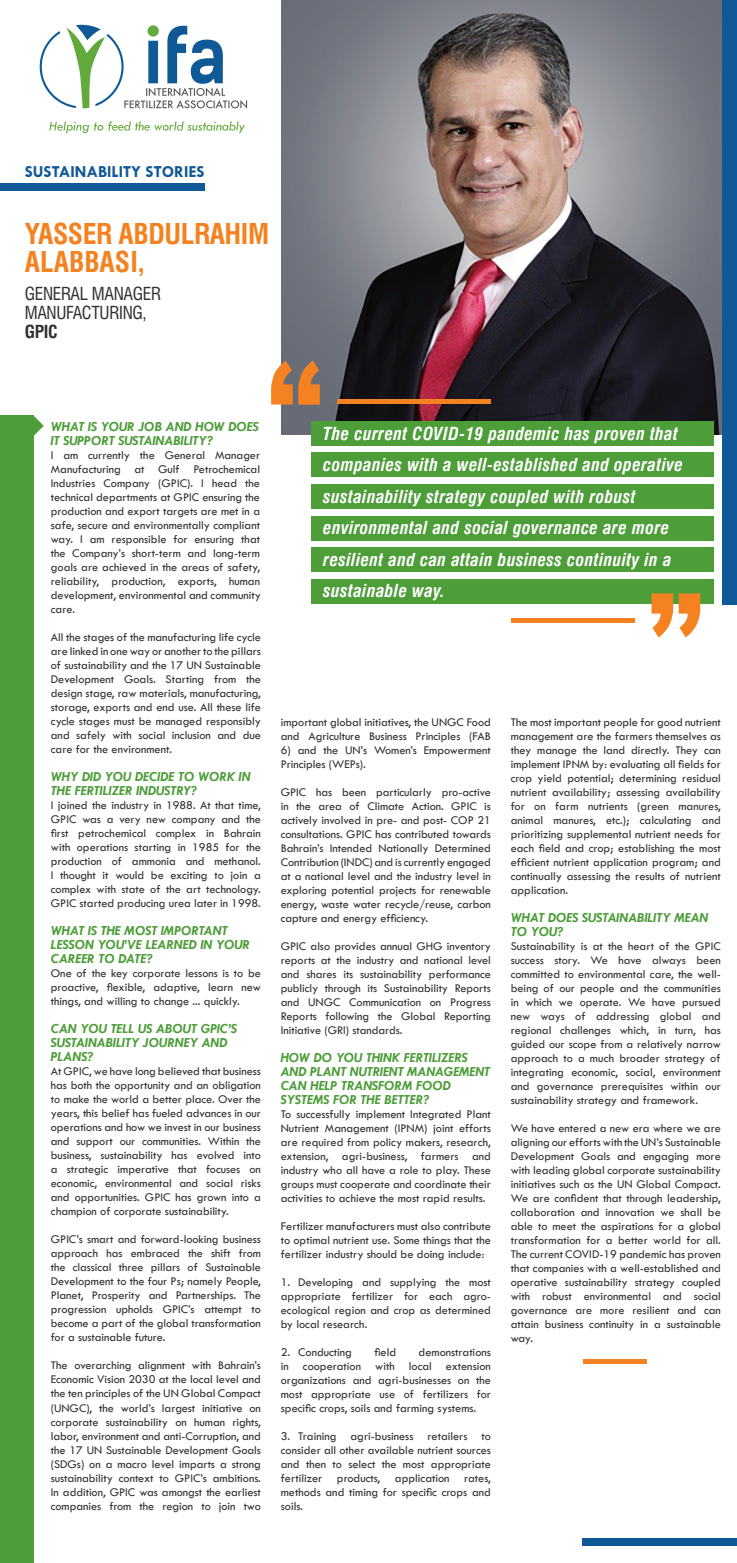
<style>
.page{position:relative;width:737px;height:1563px;background:#fff}
.page>*{position:absolute;margin:0;border:0;box-sizing:border-box;transform-origin:0 0}
.t1{font:800 113.75px "Tw Cen MT Std";color:#f58220}
.t2{font:700 condensed 28px/28px "Swiss 721 BT";letter-spacing:-.015em;color:#f58220}
.t3{font:italic 700 condensed 17.5px/31.5px "Swiss 721 BT";letter-spacing:.02em;color:#fff}
.t4{font:condensed 17.5px "Swiss 721 BT";letter-spacing:-.02em;color:#312f30}
.t5{font:700 condensed 17.5px "Swiss 721 BT";color:#312f30}
.t6{font:700 16.97px "Tw Cen MT Std";color:#105997}
.t7{font:italic 700 14px/14px "Tw Cen";color:#4d9d39}
.t8{font:12.25px/14px "Tw Cen";color:#312f30;text-align:justify}
</style>
<div class="page">
<img style="left:282px;top:0;width:440px;height:434px">
<div style="left:311px;top:484px;width:402px;height:25px;background:#4d9d39"></div>
<div style="left:311px;top:452px;width:402px;height:25px;background:#4d9d39"></div>
<div style="left:311px;top:421px;width:402px;height:25px;background:#4d9d39"></div>
<div style="left:311px;top:516px;width:402px;height:25px;background:#4d9d39"></div>
<div style="left:311px;top:547px;width:402px;height:25px;background:#4d9d39"></div>
<div style="left:311px;top:579px;width:402px;height:25px;background:#4d9d39"></div>
<div style="left:0;top:416px;width:34px;height:1147px;background:#4d9d39"></div>
<div style="left:0;top:183px;width:204px;height:8px;background:#105997"></div>
<svg style="left:34px;top:416px;width:10px;height:20px"></svg>
<div style="left:722px;top:0;width:15px;height:604px;background:#105997"></div>
<div style="left:511px;top:618px;width:123px;height:5px;background:#f58220"></div>
<div style="left:337px;top:399px;width:154px;height:5px;background:#f58220"></div>
<div style="left:582px;top:1359px;width:64px;height:5px;background:#f58220"></div>
<div style="left:582px;top:1538px;width:155px;height:7px;background:#105997"></div>
<svg style="left:40px;top:25px;width:207px;height:84px"></svg>
<svg style="left:49px;top:121px;width:196px;height:12px"></svg>
<p class="t6" style="left:25px;top:163px;width:181px">SUSTAINABILITY STORIES</p>
<p class="t2" style="left:25px;top:220px;width:246px">YASSER ABDULRAHIM<br>ALABBASI,</p>
<p class="t4" style="left:25px;top:283px;width:138px">GENERAL MANAGER</p>
<p class="t4" style="left:25px;top:302px;width:124px">MANUFACTURING,</p>
<p class="t5" style="left:25px;top:321px;width:35px">GPIC</p>
<p class="t7" style="left:51px;top:419px;width:209px">WHAT IS YOUR JOB AND HOW DOES<br>IT SUPPORT SUSTAINABILITY?</p>
<p class="t8" style="left:51px;top:448px;width:211px">I am currently the General Manager</p>
<p class="t8" style="left:51px;top:462px;width:212px">Manufacturing at Gulf Petrochemical Industries Company (GPIC). I head the technical departments at GPIC ensuring the production and export targets are met in a safe, secure and environmentally compliant way. I am responsible for ensuring that the Company’s short-term and long-term goals are achieved in the areas of safety, reliability, production, exports, human development, environmental and community care.</p>
<p class="t8" style="left:51px;top:630px;width:212px">All the stages of the manufacturing life cycle are linked in one way or another to the pillars of sustainability and the 17 UN Sustainable Development Goals. Starting from the design stage, raw materials, manufacturing, storage, exports and end use. All these life cycle stages must be managed responsibly and safely with social inclusion and due care for the environment.</p>
<p class="t7" style="left:51px;top:769px;width:201px">WHY DID YOU DECIDE TO WORK IN<br>THE FERTILIZER INDUSTRY?</p>
<p class="t8" style="left:51px;top:798px;width:212px">I joined the industry in 1988. At that time, GPIC was a very new company and the first petrochemical complex in Bahrain with operations starting in 1985 for the production of ammonia and methanol.<br>I thought it would be exciting to join a complex with state of the art technology.<br>GPIC started producing urea later in 1998.</p>
<p class="t7" style="left:51px;top:923px;width:201px">WHAT IS THE MOST IMPORTANT<br>LESSON YOU’VE LEARNED IN YOUR<br>CAREER TO DATE?</p>
<p class="t8" style="left:51px;top:966px;width:212px">One of the key corporate lessons is to be proactive, flexible, adaptive, learn new things, and willing to change ... quickly.</p>
<p class="t7" style="left:51px;top:1021px;width:188px">CAN YOU TELL US ABOUT GPIC’S<br>SUSTAINABILITY JOURNEY AND<br>PLANS?</p>
<p class="t8" style="left:51px;top:1064px;width:212px">At GPIC, we have long believed that business has both the opportunity and an obligation to make the world a better place. Over the years, this belief has fueled advances in our operations and how we invest in our business and support our communities. Within the business, sustainability has evolved into a strategic imperative that focuses on economic, environmental and social risks and opportunities. GPIC has grown into a champion of corporate sustainability.</p>
<p class="t8" style="left:51px;top:1232px;width:212px">GPIC’s smart and forward-looking business approach has embraced the shift from the classical three pillars of Sustainable Development to the four Ps; namely People, Planet, Prosperity and Partnerships. The progression upholds GPIC’s attempt to become a part of the global transformation for a sustainable future.</p>
<p class="t8" style="left:51px;top:1358px;width:212px">The overarching alignment with Bahrain’s Economic Vision 2030 at the local level and the ten principles of the UN Global Compact (UNGC), the world’s largest initiative on corporate sustainability on human rights, labor, environment and anti-Corruption, and the 17 UN Sustainable Development Goals (SDGs) on a macro level imparts a strong sustainability context to GPIC’s ambitions.<br>In addition, GPIC was amongst the earliest companies from the region to join two</p>
<p class="t1" style="left:266px;top:336px;width:61px">“</p>
<p class="t3" style="left:323px;top:417px;width:361px">The current COVID-19 pandemic has proven that companies with a well-established and operative sustainability strategy coupled with robust</p>
<p class="t3" style="left:323px;top:512px;width:347px">environmental and social governance are more</p>
<p class="t3" style="left:323px;top:543px;width:350px">resilient and can attain business continuity in a</p>
<p class="t3" style="left:323px;top:575px;width:123px">sustainable way.</p>
<p class="t1" style="left:645px;top:567px;width:61px">”</p>
<p class="t8" style="left:281px;top:715px;width:211px">important global initiatives, the UNGC Food and Agriculture Business Principles (FAB</p>
<p class="t8" style="left:281px;top:743px;width:212px">6) and the UN’s Women’s Empowerment<br>Principles (WEPs).</p>
<p class="t8" style="left:281px;top:785px;width:212px">GPIC has been particularly pro-active in the area of Climate Action. GPIC is actively involved in pre- and post- COP 21 consultations. GPIC has contributed towards Bahrain’s Intended Nationally Determined Contribution (INDC) and is currently engaged at a national level and the industry level in exploring potential projects for renewable energy, waste water recycle/reuse, carbon capture and energy efficiency.</p>
<p class="t8" style="left:281px;top:939px;width:212px">GPIC also provides annual GHG inventory reports at the industry and national level and shares its sustainability performance publicly through its Sustainability Reports and UNGC Communication on Progress Reports following the Global Reporting Initiative (GRI) standards.</p>
<p class="t7" style="left:281px;top:1050px;width:211px">HOW DO YOU THINK FERTILIZERS<br>AND PLANT NUTRIENT MANAGEMENT<br>CAN HELP TRANSFORM FOOD<br>SYSTEMS FOR THE BETTER?</p>
<p class="t8" style="left:281px;top:1107px;width:212px">To successfully implement Integrated Plant Nutrient Management (IPNM) joint efforts are required from policy makers, research, extension, agri-business, farmers and industry who all have a role to play. These groups must cooperate and coordinate their activities to achieve the most rapid results.</p>
<p class="t8" style="left:281px;top:1219px;width:212px">Fertilizer manufacturers must also contribute to optimal nutrient use. Some things that the fertilizer industry should be doing include:</p>
<p class="t8" style="left:281px;top:1275px;width:212px">1. Developing and supplying the most appropriate fertilizer for each agro&shy;ecological region and crop as determined by local research.</p>
<p class="t8" style="left:281px;top:1345px;width:73px">2. Conducting</p>
<p class="t8" style="left:374px;top:1345px;width:23px">field</p>
<p class="t8" style="left:281px;top:1345px;width:212px;text-indent:138px">demonstrations in cooperation with local extension organizations and agri-businesses on the most appropriate use of fertilizers for specific crops, soils and farming systems.</p>
<p class="t8" style="left:281px;top:1429px;width:212px">3. Training agri-business retailers to consider all other available nutrient sources and then to select the most appropriate fertilizer products, application rates, methods and timing for specific crops and soils.</p>
<p class="t8" style="left:511px;top:715px;width:212px">The most important people for good nutrient management are the farmers themselves as they manage the land directly. They can implement IPNM by: evaluating all fields for crop yield potential; determining residual nutrient availability; assessing availability for on farm nutrients (green manures, animal manures, etc.); calculating and prioritizing supplemental nutrient needs for each field and crop; establishing the most efficient nutrient application program; and continually assessing the results of nutrient application.</p>
<p class="t7" style="left:511px;top:910px;width:199px">WHAT DOES SUSTAINABILITY MEAN<br>TO YOU?</p>
<p class="t8" style="left:511px;top:939px;width:212px">Sustainability is at the heart of the GPIC success story. We have always been committed to environmental care, the well&shy;being of our people and the communities in which we operate. We have pursued new ways of addressing global and regional challenges which, in turn, has guided our scope from a relatively narrow approach to a much broader strategy of integrating economic, social, environment and governance prerequisites within our sustainability strategy and framework.</p>
<p class="t8" style="left:511px;top:1121px;width:212px">We have entered a new era where we are aligning our efforts with the UN’s Sustainable Development Goals and engaging more with leading global corporate sustainability initiatives such as the UN Global Compact.<br>We are confident that through leadership, collaboration and innovation we shall be able to meet the aspirations for a global transformation for a better world for all.<br>The current COVID-19 pandemic has proven that companies with a well-established and operative sustainability strategy coupled with robust environmental and social governance are more resilient and can attain business continuity in a sustainable way.</p>
</div>
